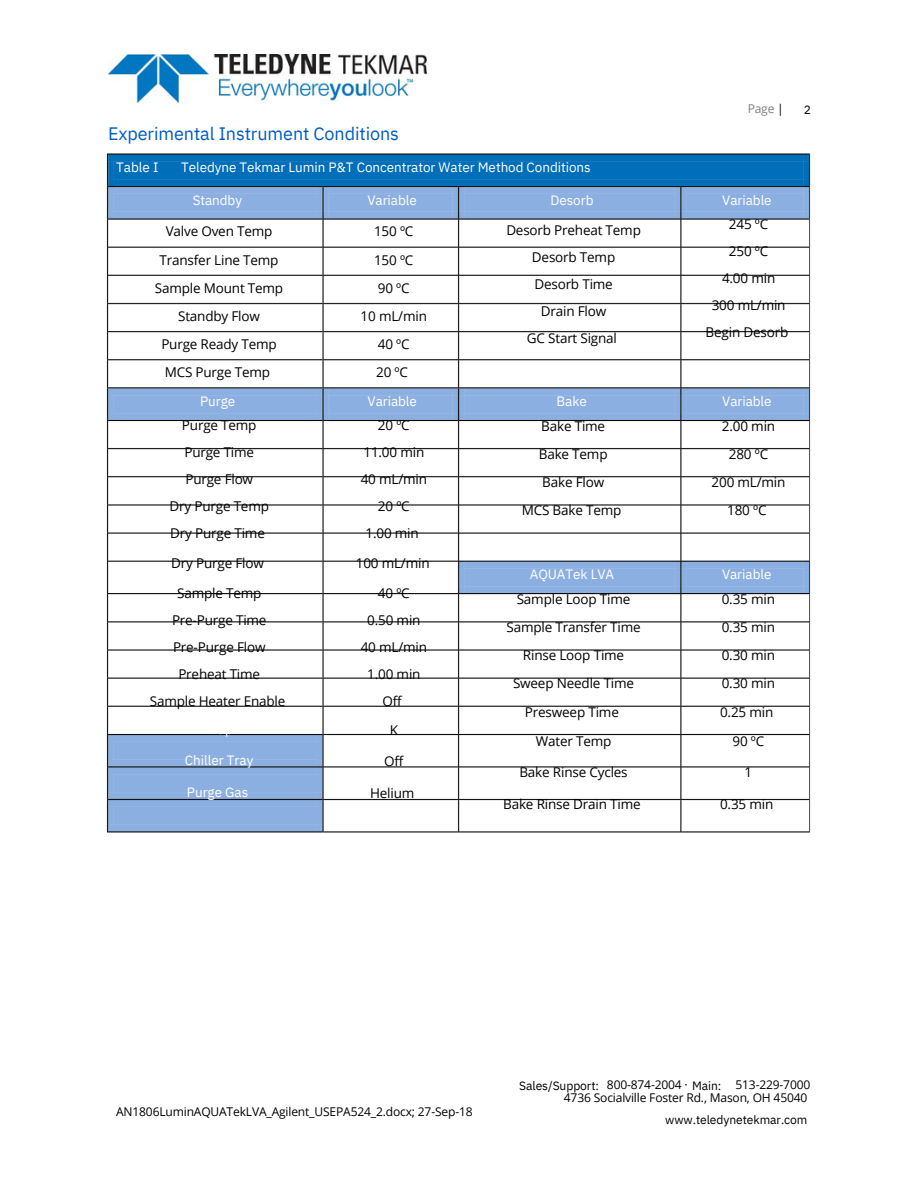
<style>
.page{position:relative;width:918px;height:1188px;background:#fff}
.page>*{position:absolute;margin:0;border:0;box-sizing:border-box;transform-origin:0 0}
.t1{font:18px "IBM Plex Sans";letter-spacing:-.005em;color:#005bc3}
.t2{font:13.5px/27px "Open Sans";letter-spacing:-.015em;color:#000;text-align:center}
.t3{font:13.5px/23.7px "IBM Plex Sans";letter-spacing:-.005em;color:#fff;text-align:center}
.t4{font:12px/13.5px "Open Sans";letter-spacing:-.015em;color:#000;text-align:right}
.t5{font:12px "IBM Plex Sans";letter-spacing:-.005em;color:#000}
.t6{font:12px "Open Sans";color:#7f7f7f}
.s1{font-family:"IBM Plex Sans";color:#fff}
.s2{font-family:"Open Sans";color:#000}
.s3{color:#000}
.s4{font-family:"IBM Plex Sans"}
</style>
<div class="page">
<img style="left:108px;top:54px;width:318px;height:48px">
<img style="left:106px;top:153px;width:705px;height:680px">
<h2 class="t1" style="left:108px;top:122px;width:293px">Experimental Instrument Conditions</h2>
<h2 class="t3" style="left:116px;top:156px;width:44px">Table I</h2>
<h2 class="t3" style="left:181px;top:155px;width:411px">Teledyne Tekmar Lumin P&amp;T Concentrator Water Method Conditions</h2>
<h2 class="t3" style="left:193px;top:188px;width:51px">Standby</h2>
<h2 class="t2" style="left:155px;top:217px;width:130px;line-height:28.2px">Valve Oven Temp<br>Transfer Line Temp<br>Sample Mount Temp<br>Standby Flow<br>Purge Ready Temp<br>MCS Purge Temp</h2>
<h2 class="t3" style="left:367px;top:188px;width:51px">Variable</h2>
<h2 class="t2" style="left:361px;top:217px;width:68px;line-height:28.2px">150 ºC<br>150 ºC<br>90 ºC<br>10 mL/min<br>40 ºC<br>20 ºC</h2>
<p class="t3" style="left:550px;top:188px;width:45px">Desorb</p>
<p class="t2" style="left:506px;top:217px;width:136px">Desorb Preheat Temp<br>Desorb Temp<br>Desorb Time<br>Drain Flow<br>GC Start Signal</p>
<h2 class="t2" style="left:182px;top:389px;width:76px;line-height:23.7px"><span class="s1">Purge<br></span>Purge Temp</h2>
<h2 class="t2" style="left:170px;top:438px;width:101px">Purge Time<br>Purge Flow<br>Dry Purge Temp<br>Dry Purge Time</h2>
<h2 class="t2" style="left:171px;top:548px;width:94px;line-height:29.2px">Dry Purge Flow<br>Sample Temp</h2>
<h2 class="t2" style="left:150px;top:606px;width:137px">Pre-Purge Time<br>Pre-Purge Flow<br>Preheat Time<br>Sample Heater Enable</h2>
<h2 class="t3" style="left:185px;top:748px;width:70px">Chiller Tray</h2>
<h2 class="t3" style="left:187px;top:780px;width:63px">Purge Gas</h2>
<h2 class="t3" style="left:368px;top:389px;width:51px">Variable<br><span class="s2">20 ºC</span></h2>
<h2 class="t2" style="left:361px;top:438px;width:68px">11.00 min<br>40 mL/min<br>20 ºC<br>1.00 min</h2>
<h2 class="t2" style="left:356px;top:548px;width:75px;line-height:29.2px">100 mL/min<br>40 ºC</h2>
<h2 class="t2" style="left:361px;top:606px;width:68px">0.50 min<br>40 mL/min<br>1.00 min<br>Off</h2>
<h2 class="t2" style="left:390px;top:716px;width:10px">K</h2>
<h2 class="t2" style="left:384px;top:748px;width:21px">Off</h2>
<h2 class="t2" style="left:370px;top:779px;width:46px">Helium</h2>
<h2 class="t2" style="left:541px;top:389px;width:65px;line-height:24.8px"><span class="s1">Bake<br></span>Bake Time</h2>
<h2 class="t2" style="left:522px;top:440px;width:101px;line-height:28.2px">Bake Temp<br>Bake Flow<br>MCS Bake Temp</h2>
<h2 class="t2" style="left:517px;top:562px;width:115px;line-height:24.8px"><span class="s1">AQUATek LVA<br></span>Sample Loop Time</h2>
<h2 class="t2" style="left:506px;top:613px;width:136px;line-height:28.3px">Sample Transfer Time<br>Rinse Loop Time<br>Sweep Needle Time<br>Presweep Time<br>Water Temp</h2>
<h2 class="t2" style="left:519px;top:759px;width:110px">Bake Rinse Cycles</h2>
<h2 class="t2" style="left:503px;top:790px;width:139px">Bake Rinse Drain Time</h2>
<p class="t6" style="left:748px;top:100px;width:38px">Page <span class="s3">|</span></p>
<h2 class="t5" style="left:804px;top:102px;width:9px">2</h2>
<p class="t3" style="left:722px;top:188px;width:51px">Variable<br><span class="s2">245 ºC</span></p>
<p class="t2" style="left:706px;top:237px;width:84px">250 ºC<br>4.00 min<br>300 mL/min<br>Begin Desorb</p>
<p class="t3" style="left:722px;top:389px;width:55px;line-height:24.8px;text-align:left">Variable<br><span class="s2">2.00 min</span></p>
<p class="t2" style="left:712px;top:440px;width:75px;line-height:28.2px">280 ºC<br>200 mL/min<br>180 ºC</p>
<p class="t3" style="left:722px;top:562px;width:55px;line-height:24.8px;text-align:left">Variable<br><span class="s2">0.35 min</span></p>
<p class="t2" style="left:720px;top:613px;width:56px;line-height:28.3px">0.35 min<br>0.30 min<br>0.30 min<br>0.25 min<br>90 ºC</p>
<p class="t2" style="left:745px;top:759px;width:9px">1</p>
<p class="t2" style="left:720px;top:790px;width:55px">0.35 min</p>
<p class="t4" style="left:116px;top:1105px;width:358px">AN1806LuminAQUATekLVA_Agilent_USEPA524_2.docx; 27-Sep-18</p>
<h1 class="t4" style="left:564px;top:1077px;width:248px">513-229-7000<br>4736 Socialville Foster Rd., Mason, OH 45040</h1>
<p class="t5" style="left:665px;top:1111px;width:144px">www.teledynetekmar.com</p>
<p class="t4" style="left:607px;top:1077px;width:116px">800-874-2004 · <span class="s4">Main:</span></p>
<h2 class="t5" style="left:519px;top:1077px;width:81px">Sales/Support:</h2>
</div>
